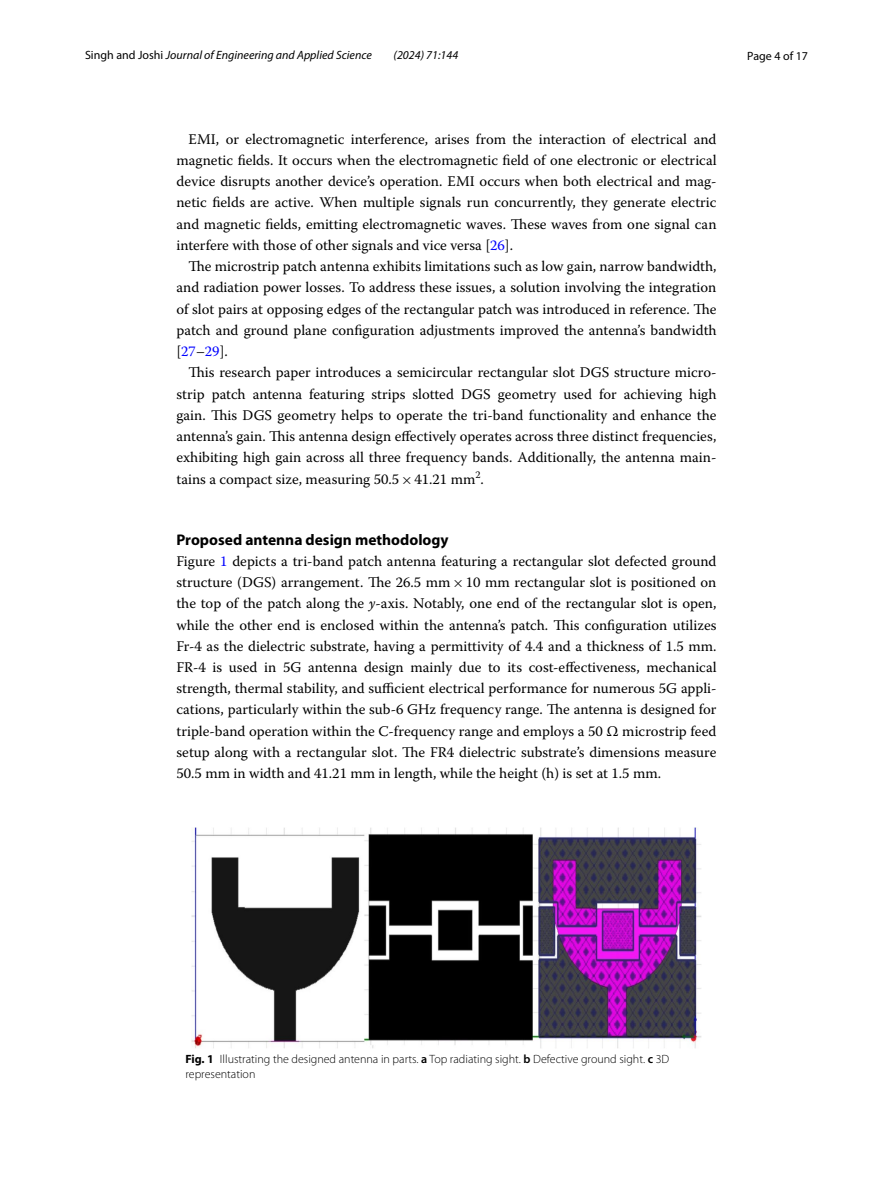
<style>
.page{position:relative;width:893px;height:1187px;background:#fff}
.page>*{position:absolute;margin:0;border:0;box-sizing:border-box;transform-origin:0 0}
.t1{font:700 15.45px "Myriad Pro";color:#000}
.t2{font:14.7px/21.3px "Warnock Pro";color:#000;text-align:justify}
.t3{font:300 12px/15px "Myriad Pro";color:#000}
.t4{font:italic 12px "Myriad Pro";color:#000}
.t5{font:12px "Myriad Pro";color:#000}
.s1{font-style:normal}
.s2{color:#00f}
.s3{font-family:"MTSY"}
.s4{font-style:italic}
.s5{font-weight:700}
.s6{font-weight:600}
</style>
<div class="page">
<img style="left:191px;top:827px;width:510px;height:221px">
<p class="t4" style="left:85px;top:48px;width:288px"><span class="s1">Singh and Joshi</span> Journal of Engineering and Applied Science</p>
<p class="t4" style="left:394px;top:48px;width:66px">(2024) 71:144</p>
<p class="t5" style="left:747px;top:48px;width:62px">Page 4 of 17</p>
<p class="t2" style="left:176px;top:128px;width:542px;text-indent:12px">EMI, or electromagnetic interference, arises from the interaction of electrical and magnetic fields. It occurs when the electromagnetic field of one electronic or electrical device disrupts another device’s operation. EMI occurs when both electrical and mag&shy;netic fields are active. When multiple signals run concurrently, they generate electric and magnetic fields, emitting electromagnetic waves. These waves from one signal can interfere with those of other signals and vice versa [<span class="s2">26</span>].</p>
<p class="t2" style="left:176px;top:255px;width:542px;text-indent:12px">The microstrip patch antenna exhibits limitations such as low gain, narrow bandwidth, and radiation power losses. To address these issues, a solution involving the integration of slot pairs at opposing edges of the rectangular patch was introduced in reference. The patch and ground plane configuration adjustments improved the antenna’s bandwidth [<span class="s2">27</span>–<span class="s2">29</span>].</p>
<p class="t2" style="left:176px;top:362px;width:542px;text-indent:12px">This research paper introduces a semicircular rectangular slot DGS structure micro&shy;strip patch antenna featuring strips slotted DGS geometry used for achieving high gain. This DGS geometry helps to operate the tri-band functionality and enhance the antenna’s gain. This antenna design effectively operates across three distinct frequencies, exhibiting high gain across all three frequency bands. Additionally, the antenna main&shy;tains a compact size, measuring 50.5<span class="s3">×</span>41.21 mm<sup>2</sup>.</p>
<p class="t1" style="left:176px;top:529px;width:274px">Proposed antenna design methodology</p>
<p class="t2" style="left:176px;top:550px;width:542px">Figure <span class="s2">1</span> depicts a tri-band patch antenna featuring a rectangular slot defected ground structure (DGS) arrangement. The 26.5 mm<span class="s3">×</span>10 mm rectangular slot is positioned on the top of the patch along the <span class="s4">y</span>-axis. Notably, one end of the rectangular slot is open, while the other end is enclosed within the antenna’s patch. This configuration utilizes Fr-4 as the dielectric substrate, having a permittivity of 4.4 and a thickness of 1.5 mm.<br>FR-4 is used in 5G antenna design mainly due to its cost-effectiveness, mechanical strength, thermal stability, and sufficient electrical performance for numerous 5G appli&shy;cations, particularly within the sub-6 GHz frequency range. The antenna is designed for triple-band operation within the C-frequency range and employs a 50 Ω microstrip feed setup along with a rectangular slot. The FR4 dielectric substrate’s dimensions measure 50.5 mm in width and 41.21 mm in length, while the height (h) is set at 1.5 mm.</p>
<p class="t3" style="left:185px;top:1051px;width:485px"><span class="s5">Fig. 1</span> Illustrating the designed antenna in parts. <span class="s6">a</span> Top radiating sight. <span class="s6">b</span> Defective ground sight. <span class="s6">c</span> 3D representation</p>
</div>
